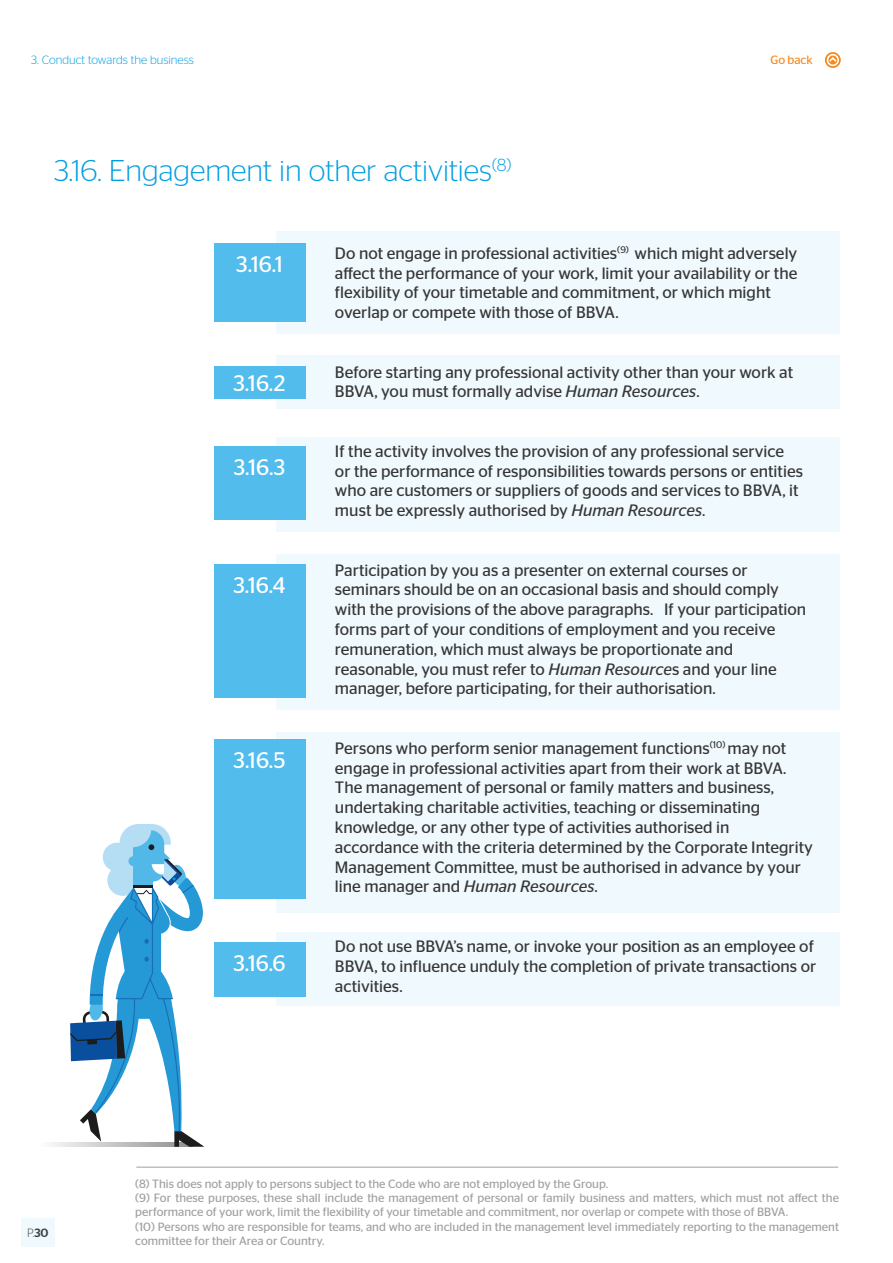
<style>
.page{position:relative;width:893px;height:1263px;background:#fff}
.page>*{position:absolute;margin:0;border:0;box-sizing:border-box;transform-origin:0 0}
.t1{font:300 30px "Stag Sans";color:#009ee0}
.t2{font:22.5px "Stag Sans";color:#fff}
.t3{font:16.5px/19.8px "Stag Sans";color:#363636}
.t4{font:12px/14.4px "Stag Sans";color:#a1a0a0}
.t5{font:300 12px "Stag Sans";color:#009ee0}
.t6{font:12px "Stag Sans";color:#f6891e}
.t7{font:300 12px "Stag Sans";color:#404649}
.s1{font-weight:500}
.s2{font-style:italic}
</style>
<div class="page">
<div style="left:21px;top:1218px;width:33px;height:29px;background:#f0f9fd"></div>
<svg style="left:825px;top:52px;width:16px;height:16px"></svg>
<svg style="left:826px;top:53px;width:14px;height:14px"></svg>
<div style="left:277px;top:231px;width:563px;height:103px;background:#f0f9fd"></div>
<div style="left:277px;top:355px;width:563px;height:54px;background:#f0f9fd"></div>
<div style="left:277px;top:437px;width:563px;height:94px;background:#f0f9fd"></div>
<div style="left:277px;top:554px;width:563px;height:155px;background:#f0f9fd"></div>
<div style="left:277px;top:732px;width:563px;height:180px;background:#f0f9fd"></div>
<div style="left:277px;top:932px;width:563px;height:74px;background:#f0f9fd"></div>
<div style="left:214px;top:243px;width:91px;height:79px;background:#52bcec"></div>
<div style="left:214px;top:564px;width:91px;height:134px;background:#52bcec"></div>
<div style="left:214px;top:942px;width:91px;height:55px;background:#52bcec"></div>
<div style="left:214px;top:740px;width:91px;height:159px;background:#52bcec"></div>
<div style="left:214px;top:366px;width:91px;height:33px;background:#52bcec"></div>
<div style="left:214px;top:446px;width:91px;height:74px;background:#52bcec"></div>
<hr style="left:38px;top:1142px;width:155px;height:4px;background:#f2f2f2">
<svg style="left:70px;top:824px;width:134px;height:323px"></svg>
<hr style="left:136px;top:1167px;width:702px;height:1px;background:#a1a0a0">
<p class="t5" style="left:31px;top:53px;width:164px">3. Conduct towards the business</p>
<h1 class="t1" style="left:54px;top:154px;width:459px">3.16. Engagement in other activities<sup>(8)</sup></h1>
<p class="t6" style="left:770px;top:53px;width:44px">Go back</p>
<p class="t7" style="left:27px;top:1226px;width:23px">P.<span class="s1">30</span></p>
<h2 class="t2" style="left:236px;top:252px;width:48px">3.16.1</h2>
<h2 class="t2" style="left:233px;top:370px;width:54px">3.16.2</h2>
<h2 class="t2" style="left:234px;top:455px;width:53px">3.16.3</h2>
<h2 class="t2" style="left:233px;top:573px;width:54px">3.16.4</h2>
<h2 class="t2" style="left:234px;top:747px;width:53px">3.16.5</h2>
<h2 class="t2" style="left:233px;top:950px;width:54px">3.16.6</h2>
<p class="t3" style="left:335px;top:243px;width:464px">Do not engage in professional activities<sup>(9)</sup> which might adversely affect the performance of your work, limit your availability or the flexibility of your timetable and commitment, or which might overlap or compete with those of BBVA.</p>
<p class="t3" style="left:335px;top:362px;width:460px">Before starting any professional activity other than your work at<br>BBVA, you must formally advise <span class="s2">Human Resources</span>.</p>
<p class="t3" style="left:335px;top:441px;width:470px">If the activity involves the provision of any professional service or the performance of responsibilities towards persons or entities who are customers or suppliers of goods and services to BBVA, it must be expressly authorised by <span class="s2">Human Resources</span>.</p>
<p class="t3" style="left:335px;top:560px;width:473px">Participation by you as a presenter on external courses or seminars should be on an occasional basis and should comply with the provisions of the above paragraphs. If your participation forms part of your conditions of employment and you receive remuneration, which must always be proportionate and reasonable, you must refer to <span class="s2">Human Resource</span>s and your line manager, before participating, for their authorisation.</p>
<p class="t3" style="left:335px;top:738px;width:479px">Persons who perform senior management functions<sup>(10)</sup> may not engage in professional activities apart from their work at BBVA.<br>The management of personal or family matters and business, undertaking charitable activities, teaching or disseminating knowledge, or any other type of activities authorised in accordance with the criteria determined by the Corporate Integrity Management Committee, must be authorised in advance by your line manager and <span class="s2">Human Resources</span>.</p>
<p class="t3" style="left:335px;top:936px;width:483px">Do not use BBVA’s name, or invoke your position as an employee of<br>BBVA, to influence unduly the completion of private transactions or activities.</p>
<p class="t4" style="left:135px;top:1176px;width:705px">(8) This does not apply to persons subject to the Code who are not employed by the Group.<br>(9) For these purposes, these shall include the management of personal or family business and matters, which must not affect the performance of your work, limit the flexibility of your timetable and commitment, nor overlap or compete with those of BBVA.<br>(10) Persons who are responsible for teams, and who are included in the management level immediately reporting to the management committee for their Area or Country.</p>
</div>
